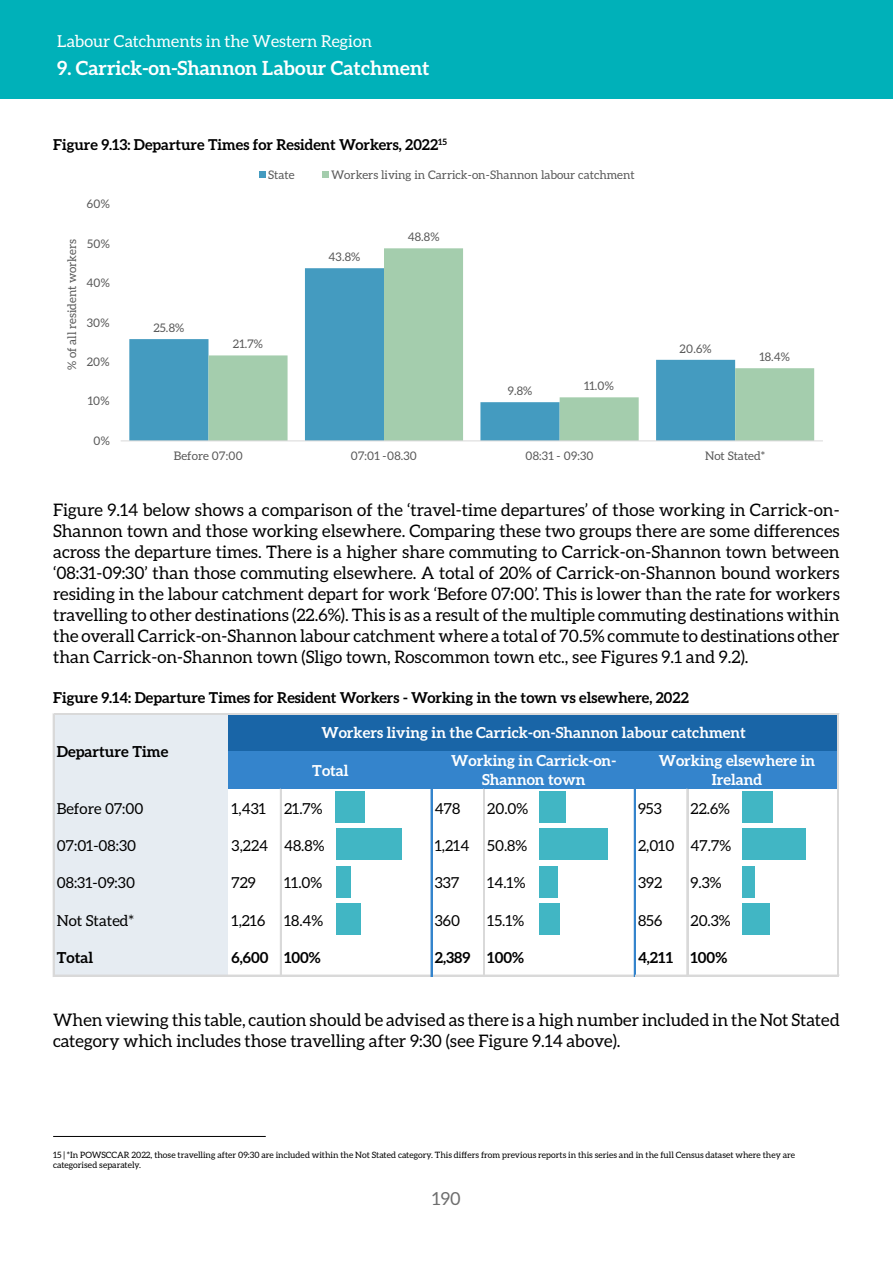
<style>
.page{position:relative;width:893px;height:1263px;background:#fff}
.page>*{position:absolute;margin:0;border:0;box-sizing:border-box;transform-origin:0 0}
.t1{font:700 19.5px "Aleo";color:#fff}
.t2{font:18px "Aleo";color:#6e6e6e}
.t3{font:17.25px/21px "Aleo";color:#000;text-align:justify}
.t4{font:16.5px "Aleo";color:#fff}
.t5{font:15.15px "Aleo";color:#000}
.t6{font:700 15.15px/19.5px "Aleo";color:#fff;text-align:center}
.t7{font:700 15.15px "Aleo";color:#000}
.t8{font:700 15px "Aleo";color:#000}
.t9{font:11.85px "Aleo";letter-spacing:.005em;color:#595959}
.t10{font:8.7px/10.5px "Aleo";color:#000}
</style>
<div class="page">
<div style="left:0;top:0;width:893px;height:99px;background:#00b1b9"></div>
<div style="left:129px;top:339px;width:79px;height:101px;background:#449bc0"></div>
<svg style="left:208px;top:248px;width:606px;height:192px"></svg>
<hr style="left:121px;top:440px;width:702px;height:1px;background:#d9d9d9">
<svg style="left:259px;top:172px;width:6px;height:6px"></svg>
<svg style="left:322px;top:172px;width:6px;height:6px"></svg>
<div style="left:55px;top:715px;width:174px;height:37px;background:#e6ecf2"></div>
<div style="left:229px;top:715px;width:609px;height:37px;background:#1965a7"></div>
<div style="left:55px;top:752px;width:174px;height:37px;background:#e6ecf2"></div>
<div style="left:229px;top:752px;width:609px;height:37px;background:#3484cc"></div>
<div style="left:55px;top:789px;width:174px;height:37px;background:#e6ecf2"></div>
<div style="left:336px;top:791px;width:29px;height:32px;background:#41b6c4"></div>
<div style="left:539px;top:791px;width:27px;height:32px;background:#41b6c4"></div>
<div style="left:742px;top:791px;width:31px;height:32px;background:#41b6c4"></div>
<div style="left:55px;top:826px;width:174px;height:38px;background:#e6ecf2"></div>
<div style="left:336px;top:829px;width:65px;height:31px;background:#41b6c4"></div>
<div style="left:539px;top:828px;width:68px;height:32px;background:#41b6c4"></div>
<div style="left:742px;top:828px;width:64px;height:32px;background:#41b6c4"></div>
<div style="left:55px;top:864px;width:174px;height:37px;background:#e6ecf2"></div>
<div style="left:336px;top:866px;width:15px;height:31px;background:#41b6c4"></div>
<div style="left:539px;top:866px;width:19px;height:31px;background:#41b6c4"></div>
<div style="left:742px;top:866px;width:13px;height:31px;background:#41b6c4"></div>
<div style="left:55px;top:901px;width:174px;height:37px;background:#e6ecf2"></div>
<div style="left:336px;top:903px;width:24px;height:32px;background:#41b6c4"></div>
<div style="left:539px;top:903px;width:20px;height:32px;background:#41b6c4"></div>
<div style="left:742px;top:903px;width:27px;height:32px;background:#41b6c4"></div>
<div style="left:55px;top:938px;width:174px;height:38px;background:#e6ecf2"></div>
<hr style="left:55px;top:975px;width:376px;height:1px;background:#d9d9d9">
<hr style="left:432px;top:975px;width:202px;height:1px;background:#d9d9d9">
<hr style="left:53px;top:714px;width:2px;height:262px;background:#d9d9d9">
<hr style="left:837px;top:715px;width:2px;height:261px;background:#d9d9d9">
<hr style="left:280px;top:789px;width:2px;height:187px;background:#d9d9d9">
<hr style="left:431px;top:789px;width:1px;height:187px;background:#3484cc">
<hr style="left:483px;top:789px;width:1px;height:187px;background:#d9d9d9">
<hr style="left:484px;top:789px;width:1px;height:187px;background:#d9d9d9">
<hr style="left:634px;top:789px;width:2px;height:187px;background:#3484cc">
<hr style="left:687px;top:789px;width:1px;height:187px;background:#d9d9d9">
<hr style="left:55px;top:713px;width:784px;height:1px;background:#d9d9d9">
<hr style="left:55px;top:714px;width:784px;height:1px;background:#d9d9d9">
<hr style="left:636px;top:975px;width:203px;height:1px;background:#d9d9d9">
<hr style="left:53px;top:1136px;width:213px;height:1px;background:#000">
<p class="t4" style="left:57px;top:32px;width:316px">Labour Catchments in the Western Region</p>
<p class="t1" style="left:57px;top:57px;width:373px">9. Carrick-on-Shannon Labour Catchment</p>
<p class="t8" style="left:53px;top:136px;width:395px">Figure 9.13: Departure Times for Resident Workers, 2022<sup>15</sup></p>
<p class="t9" style="left:87px;top:198px;width:24px">60%</p>
<p class="t9" style="left:65px;top:370px;width:132px;rotate:-90deg">% of all resident workers</p>
<p class="t9" style="left:87px;top:237px;width:24px">50%</p>
<p class="t9" style="left:86px;top:276px;width:25px">40%</p>
<p class="t9" style="left:87px;top:316px;width:24px">30%</p>
<p class="t9" style="left:87px;top:355px;width:24px">20%</p>
<p class="t9" style="left:88px;top:395px;width:23px">10%</p>
<p class="t9" style="left:93px;top:434px;width:18px">0%</p>
<p class="t9" style="left:268px;top:168px;width:28px">State</p>
<p class="t9" style="left:331px;top:168px;width:305px">Workers living in Carrick-on-Shannon labour catchment</p>
<p class="t9" style="left:154px;top:321px;width:32px">25.8%</p>
<p class="t9" style="left:233px;top:338px;width:31px">21.7%</p>
<p class="t9" style="left:329px;top:250px;width:33px">43.8%</p>
<p class="t9" style="left:408px;top:231px;width:33px">48.8%</p>
<p class="t9" style="left:508px;top:384px;width:26px">9.8%</p>
<p class="t9" style="left:584px;top:379px;width:31px">11.0%</p>
<p class="t9" style="left:680px;top:342px;width:33px">20.6%</p>
<p class="t9" style="left:759px;top:350px;width:32px">18.4%</p>
<p class="t9" style="left:174px;top:449px;width:70px">Before 07:00</p>
<p class="t9" style="left:351px;top:449px;width:68px">07:01 -08.30</p>
<p class="t9" style="left:525px;top:449px;width:70px">08:31 - 09:30</p>
<p class="t9" style="left:705px;top:449px;width:62px">Not Stated*</p>
<p class="t3" style="left:53px;top:499px;width:788px">Figure 9.14 below shows a comparison of the ‘travel-time departures’ of those working in Carrick-on-Shannon town and those working elsewhere. Comparing these two groups there are some differences across the departure times. There is a higher share commuting to Carrick-on-Shannon town between ‘08:31-09:30’ than those commuting elsewhere. A total of 20% of Carrick-on-Shannon bound workers residing in the labour catchment depart for work ‘Before 07:00’. This is lower than the rate for workers travelling to other destinations (22.6%). This is as a result of the multiple commuting destinations within the overall Carrick-on-Shannon labour catchment where a total of 70.5% commute to destinations other than Carrick-on-Shannon town (Sligo town, Roscommon town etc., see Figures 9.1 and 9.2).</p>
<p class="t8" style="left:53px;top:689px;width:637px">Figure 9.14: Departure Times for Resident Workers - Working in the town vs elsewhere, 2022</p>
<p class="t7" style="left:57px;top:743px;width:113px">Departure Time</p>
<p class="t6" style="left:321px;top:723px;width:426px">Workers living in the Carrick-on-Shannon labour catchment</p>
<p class="t6" style="left:312px;top:760px;width:38px">Total</p>
<p class="t6" style="left:451px;top:750px;width:166px">Working in Carrick-on-<br>Shannon town</p>
<p class="t6" style="left:659px;top:750px;width:158px">Working elsewhere in<br>Ireland</p>
<p class="t5" style="left:57px;top:800px;width:88px">Before 07:00</p>
<p class="t5" style="left:232px;top:800px;width:92px">1,431 21.7%</p>
<p class="t5" style="left:435px;top:800px;width:27px">478</p>
<p class="t5" style="left:487px;top:800px;width:42px">20.0%</p>
<p class="t5" style="left:638px;top:800px;width:25px">953</p>
<p class="t5" style="left:691px;top:800px;width:41px">22.6%</p>
<p class="t5" style="left:57px;top:837px;width:81px">07:01-08:30</p>
<p class="t5" style="left:232px;top:837px;width:94px">3,224 48.8%</p>
<p class="t5" style="left:435px;top:837px;width:94px">1,214 50.8%</p>
<p class="t5" style="left:638px;top:837px;width:95px">2,010 47.7%</p>
<p class="t5" style="left:57px;top:874px;width:80px">08:31-09:30</p>
<p class="t5" style="left:232px;top:874px;width:26px">729</p>
<p class="t5" style="left:284px;top:874px;width:40px">11.0%</p>
<p class="t5" style="left:435px;top:874px;width:26px">337</p>
<p class="t5" style="left:487px;top:874px;width:40px">14.1%</p>
<p class="t5" style="left:638px;top:874px;width:26px">392</p>
<p class="t5" style="left:691px;top:874px;width:32px">9.3%</p>
<p class="t5" style="left:57px;top:912px;width:79px">Not Stated*</p>
<p class="t5" style="left:232px;top:912px;width:93px">1,216 18.4%</p>
<p class="t5" style="left:435px;top:912px;width:27px">360</p>
<p class="t5" style="left:487px;top:912px;width:38px">15.1%</p>
<p class="t5" style="left:638px;top:912px;width:26px">856</p>
<p class="t5" style="left:691px;top:912px;width:42px">20.3%</p>
<p class="t7" style="left:57px;top:949px;width:38px">Total</p>
<p class="t7" style="left:232px;top:949px;width:91px">6,600 100%</p>
<p class="t7" style="left:435px;top:949px;width:91px">2,389 100%</p>
<p class="t7" style="left:638px;top:949px;width:91px">4,211 100%</p>
<p class="t3" style="left:53px;top:1009px;width:788px">When viewing this table, caution should be advised as there is a high number included in the Not Stated category which includes those travelling after 9:30 (see Figure 9.14 above).</p>
<p class="t10" style="left:53px;top:1149px;width:743px">15 | *In POWSCCAR 2022, those travelling after 09:30 are included within the Not Stated category. This differs from previous reports in this series and in the full Census dataset where they are categorised separately.</p>
<p class="t2" style="left:432px;top:1188px;width:30px">190</p>
</div>
